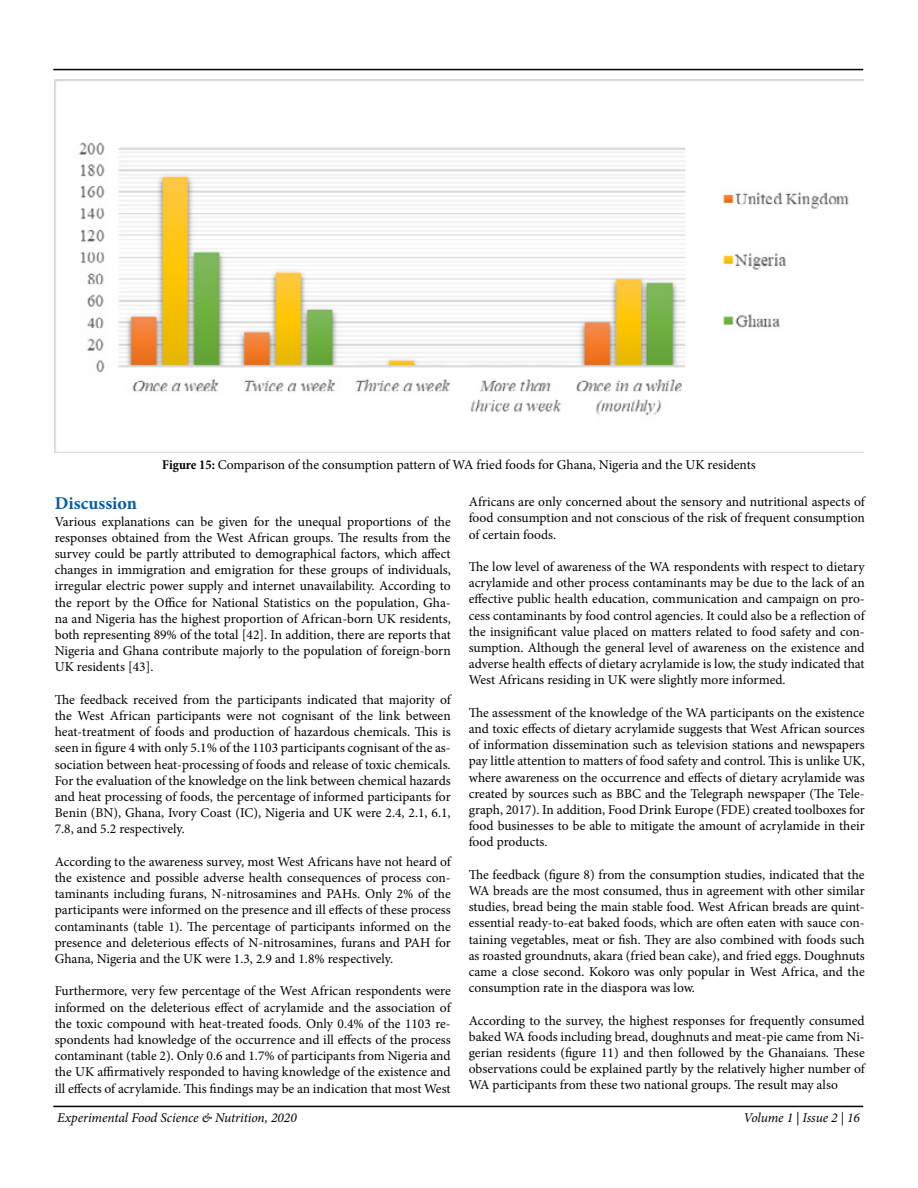
<style>
.page{position:relative;width:918px;height:1188px;background:#fff}
.page>*{position:absolute;margin:0;border:0;box-sizing:border-box;transform-origin:0 0}
.t1{font:700 18px "Minion Pro";color:#025da4}
.t2{font:13.5px/16.2px "Minion Pro";letter-spacing:-.005em;color:#000;text-align:justify}
.t3{font:italic 13.5px "Minion Pro";letter-spacing:-.005em;color:#000}
.s1{font-weight:700;font-stretch:condensed}
</style>
<div class="page">
<hr style="left:53px;top:69px;width:810px;height:1px;background:#000">
<hr style="left:53px;top:1106px;width:810px;height:1px;background:#000">
<img style="left:55px;top:79px;width:809px;height:373px">
<p class="t2" style="left:162px;top:456px;width:595px"><span class="s1">Figure 15:</span> Comparison of the consumption pattern of WA fried foods for Ghana, Nigeria and the UK residents</p>
<h1 class="t1" style="left:55px;top:491px;width:84px">Discussion</h1>
<p class="t2" style="left:55px;top:513px;width:398px">Various explanations can be given for the unequal proportions of the responses obtained from the West African groups. The results from the survey could be partly attributed to demographical factors, which affect changes in immigration and emigration for these groups of individuals, irregular electric power supply and internet unavailability. According to the report by the Office for National Statistics on the population, Gha&shy;na and Nigeria has the highest proportion of African-born UK residents, both representing 89% of the total [42]. In addition, there are reports that Nigeria and Ghana contribute majorly to the population of foreign-born UK residents [43].</p>
<p class="t2" style="left:55px;top:691px;width:398px">The feedback received from the participants indicated that majority of the West African participants were not cognisant of the link between heat-treatment of foods and production of hazardous chemicals. This is seen in figure 4 with only 5.1% of the 1103 participants cognisant of the as&shy;sociation between heat-processing of foods and release of toxic chemicals.<br>For the evaluation of the knowledge on the link between chemical hazards and heat processing of foods, the percentage of informed participants for Benin (BN), Ghana, Ivory Coast (IC), Nigeria and UK were 2.4, 2.1, 6.1, 7.8, and 5.2 respectively.</p>
<p class="t2" style="left:55px;top:853px;width:398px">According to the awareness survey, most West Africans have not heard of the existence and possible adverse health consequences of process con&shy;taminants including furans, N-nitrosamines and PAHs. Only 2% of the participants were informed on the presence and ill effects of these process contaminants (table 1). The percentage of participants informed on the presence and deleterious effects of N-nitrosamines, furans and PAH for Ghana, Nigeria and the UK were 1.3, 2.9 and 1.8% respectively.</p>
<p class="t2" style="left:55px;top:983px;width:398px">Furthermore, very few percentage of the West African respondents were informed on the deleterious effect of acrylamide and the association of the toxic compound with heat-treated foods. Only 0.4% of the 1103 re&shy;spondents had knowledge of the occurrence and ill effects of the process contaminant (table 2). Only 0.6 and 1.7% of participants from Nigeria and the UK affirmatively responded to having knowledge of the existence and ill effects of acrylamide. This findings may be an indication that most West</p>
<p class="t2" style="left:469px;top:494px;width:398px">Africans are only concerned about the sensory and nutritional aspects of food consumption and not conscious of the risk of frequent consumption of certain foods.</p>
<p class="t2" style="left:469px;top:559px;width:398px">The low level of awareness of the WA respondents with respect to dietary acrylamide and other process contaminants may be due to the lack of an effective public health education, communication and campaign on pro&shy;cess contaminants by food control agencies. It could also be a reflection of the insignificant value placed on matters related to food safety and con&shy;sumption. Although the general level of awareness on the existence and adverse health effects of dietary acrylamide is low, the study indicated that West Africans residing in UK were slightly more informed.</p>
<p class="t2" style="left:469px;top:704px;width:398px">The assessment of the knowledge of the WA participants on the existence and toxic effects of dietary acrylamide suggests that West African sources of information dissemination such as television stations and newspapers pay little attention to matters of food safety and control. This is unlike UK, where awareness on the occurrence and effects of dietary acrylamide was created by sources such as BBC and the Telegraph newspaper (The Tele&shy;graph, 2017). In addition, Food Drink Europe (FDE) created toolboxes for food businesses to be able to mitigate the amount of acrylamide in their food products.</p>
<p class="t2" style="left:469px;top:866px;width:398px">The feedback (figure 8) from the consumption studies, indicated that the WA breads are the most consumed, thus in agreement with other similar studies, bread being the main stable food. West African breads are quint&shy;essential ready-to-eat baked foods, which are often eaten with sauce con&shy;taining vegetables, meat or fish. They are also combined with foods such as roasted groundnuts, akara (fried bean cake), and fried eggs. Doughnuts came a close second. Kokoro was only popular in West Africa, and the consumption rate in the diaspora was low.</p>
<p class="t2" style="left:469px;top:1012px;width:398px">According to the survey, the highest responses for frequently consumed baked WA foods including bread, doughnuts and meat-pie came from Ni&shy;gerian residents (figure 11) and then followed by the Ghanaians. These observations could be explained partly by the relatively higher number of WA participants from these two national groups. The result may also</p>
<p class="t3" style="left:57px;top:1108px;width:241px">Experimental Food Science &amp; Nutrition, 2020</p>
<p class="t3" style="left:744px;top:1108px;width:118px">Volume 1 | Issue 2 | 16</p>
</div>
